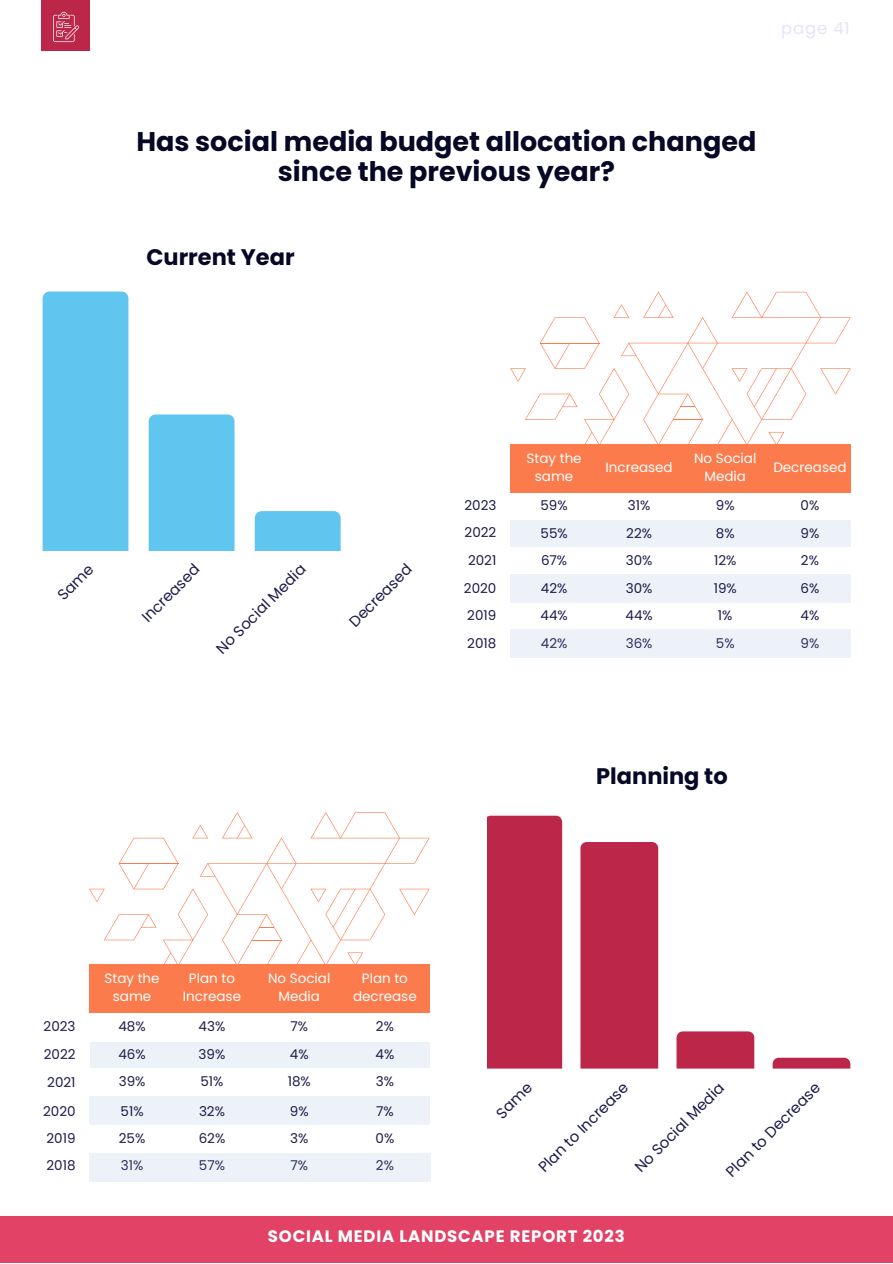
<style>
.page{position:relative;width:893px;height:1264px;background:#fff}
.page>*{position:absolute;margin:0;border:0;box-sizing:border-box;transform-origin:0 0}
.t1{font:700 27px/29.2px "Poppins";color:#060825;text-align:center}
.t2{font:700 22.5px "Poppins";color:#060825}
.t3{font:700 16.5px "Poppins";letter-spacing:.05em;color:#fff}
.t4{font:16.5px "Poppins";letter-spacing:.05em;color:#e4e5fb}
.t5{font:15px "Poppins";color:#1d1a4a}
.t6{font:13.5px "Poppins";color:#1d1a4a}
.t7{font:13.5px "Poppins";color:#fff}
</style>
<div class="page">
<div style="left:43px;top:291px;width:85px;height:260px;background:#61c6ef"></div>
<div style="left:149px;top:414px;width:85px;height:137px;background:#61c6ef"></div>
<div style="left:255px;top:511px;width:85px;height:40px;background:#61c6ef"></div>
<div style="left:510px;top:520px;width:340px;height:27px;background:#edf2f8"></div>
<div style="left:510px;top:574px;width:340px;height:28px;background:#edf2f8"></div>
<div style="left:510px;top:444px;width:340px;height:48px;background:#fc7b4d"></div>
<div style="left:487px;top:815px;width:75px;height:253px;background:#bc2649"></div>
<div style="left:580px;top:842px;width:78px;height:226px;background:#bc2649"></div>
<svg style="left:676px;top:1031px;width:78px;height:6px"></svg>
<svg style="left:772px;top:1057px;width:78px;height:6px"></svg>
<div style="left:89px;top:964px;width:340px;height:48px;background:#fc7b4d"></div>
<div style="left:90px;top:1042px;width:339px;height:25px;background:#edf2f8"></div>
<div style="left:89px;top:1096px;width:341px;height:28px;background:#edf2f8"></div>
<div style="left:0;top:1216px;width:892px;height:46px;background:#e24266"></div>
<div style="left:42px;top:0;width:48px;height:51px;background:#bc2649"></div>
<svg style="left:53px;top:12px;width:26px;height:30px"></svg>
<div style="left:510px;top:629px;width:340px;height:28px;background:#edf2f8"></div>
<div style="left:89px;top:1152px;width:342px;height:29px;background:#edf2f8"></div>
<svg style="left:510px;top:291px;width:340px;height:153px"></svg>
<svg style="left:89px;top:812px;width:340px;height:152px"></svg>
<p class="t4" style="left:781px;top:17px;width:70px">page 41</p>
<p class="t1" style="left:136px;top:127px;width:621px">Has social media budget allocation changed since the previous year?</p>
<p class="t2" style="left:146px;top:242px;width:150px">Current Year</p>
<p class="t7" style="left:526px;top:449px;width:57px">Stay the</p>
<p class="t7" style="left:535px;top:467px;width:40px">same</p>
<p class="t7" style="left:605px;top:457px;width:69px">Increased</p>
<p class="t7" style="left:694px;top:449px;width:64px">No Social</p>
<p class="t7" style="left:704px;top:467px;width:43px">Media</p>
<p class="t7" style="left:773px;top:457px;width:75px">Decreased</p>
<p class="t6" style="left:464px;top:495px;width:33px">2023</p>
<p class="t6" style="left:540px;top:496px;width:29px">59%</p>
<p class="t6" style="left:627px;top:496px;width:24px">31%</p>
<p class="t6" style="left:715px;top:496px;width:20px">9%</p>
<p class="t6" style="left:800px;top:496px;width:20px">0%</p>
<p class="t5" style="left:53px;top:590px;width:45px;rotate:-45deg">Same</p>
<p class="t5" style="left:137px;top:612px;width:76px;rotate:-45deg">Increased</p>
<p class="t5" style="left:211px;top:643px;width:121px;rotate:-45deg">No Social Media</p>
<p class="t5" style="left:344px;top:616px;width:83px;rotate:-45deg">Decreased</p>
<p class="t6" style="left:464px;top:523px;width:33px">2022</p>
<p class="t6" style="left:540px;top:523px;width:29px">55%</p>
<p class="t6" style="left:626px;top:523px;width:27px">22%</p>
<p class="t6" style="left:715px;top:523px;width:20px">8%</p>
<p class="t6" style="left:800px;top:523px;width:20px">9%</p>
<p class="t6" style="left:468px;top:550px;width:30px">2021</p>
<p class="t6" style="left:541px;top:551px;width:28px">67%</p>
<p class="t6" style="left:625px;top:551px;width:28px">30%</p>
<p class="t6" style="left:714px;top:551px;width:24px">12%</p>
<p class="t6" style="left:800px;top:551px;width:19px">2%</p>
<p class="t6" style="left:464px;top:579px;width:34px">2020</p>
<p class="t6" style="left:467px;top:606px;width:31px">2019</p>
<p class="t6" style="left:467px;top:634px;width:31px">2018</p>
<p class="t6" style="left:541px;top:579px;width:28px">42%</p>
<p class="t6" style="left:540px;top:606px;width:29px">44%</p>
<p class="t6" style="left:625px;top:579px;width:28px">30%</p>
<p class="t6" style="left:625px;top:606px;width:29px">44%</p>
<p class="t6" style="left:713px;top:579px;width:25px">19%</p>
<p class="t6" style="left:718px;top:606px;width:16px">1%</p>
<p class="t6" style="left:800px;top:579px;width:20px">6%</p>
<p class="t6" style="left:800px;top:606px;width:20px">4%</p>
<p class="t6" style="left:541px;top:634px;width:28px">42%</p>
<p class="t6" style="left:625px;top:634px;width:28px">36%</p>
<p class="t6" style="left:715px;top:634px;width:20px">5%</p>
<p class="t6" style="left:800px;top:634px;width:20px">9%</p>
<p class="t2" style="left:596px;top:760px;width:133px">Planning to</p>
<p class="t7" style="left:105px;top:969px;width:57px">Stay the</p>
<p class="t7" style="left:113px;top:987px;width:40px">same</p>
<p class="t7" style="left:189px;top:969px;width:48px">Plan to</p>
<p class="t7" style="left:183px;top:987px;width:60px">Increase</p>
<p class="t7" style="left:268px;top:969px;width:64px">No Social</p>
<p class="t7" style="left:278px;top:987px;width:43px">Media</p>
<p class="t7" style="left:362px;top:969px;width:48px">Plan to</p>
<p class="t7" style="left:353px;top:987px;width:65px">decrease</p>
<p class="t6" style="left:44px;top:1016px;width:33px">2023</p>
<p class="t6" style="left:118px;top:1016px;width:29px">48%</p>
<p class="t6" style="left:199px;top:1016px;width:28px">43%</p>
<p class="t6" style="left:290px;top:1016px;width:19px">7%</p>
<p class="t6" style="left:376px;top:1016px;width:19px">2%</p>
<p class="t6" style="left:44px;top:1044px;width:33px">2022</p>
<p class="t6" style="left:118px;top:1044px;width:29px">46%</p>
<p class="t6" style="left:199px;top:1044px;width:28px">39%</p>
<p class="t6" style="left:290px;top:1044px;width:20px">4%</p>
<p class="t6" style="left:375px;top:1044px;width:20px">4%</p>
<p class="t6" style="left:47px;top:1072px;width:30px">2021</p>
<p class="t6" style="left:119px;top:1072px;width:28px">39%</p>
<p class="t6" style="left:200px;top:1072px;width:25px">51%</p>
<p class="t6" style="left:288px;top:1072px;width:25px">18%</p>
<p class="t6" style="left:376px;top:1072px;width:20px">3%</p>
<p class="t6" style="left:43px;top:1101px;width:34px">2020</p>
<p class="t6" style="left:47px;top:1128px;width:31px">2019</p>
<p class="t6" style="left:46px;top:1155px;width:31px">2018</p>
<p class="t6" style="left:121px;top:1101px;width:25px">51%</p>
<p class="t6" style="left:119px;top:1128px;width:28px">25%</p>
<p class="t6" style="left:199px;top:1101px;width:27px">32%</p>
<p class="t6" style="left:199px;top:1128px;width:28px">62%</p>
<p class="t6" style="left:290px;top:1101px;width:20px">9%</p>
<p class="t6" style="left:290px;top:1128px;width:20px">3%</p>
<p class="t6" style="left:376px;top:1101px;width:19px">7%</p>
<p class="t6" style="left:375px;top:1128px;width:20px">0%</p>
<p class="t6" style="left:121px;top:1155px;width:24px">31%</p>
<p class="t6" style="left:199px;top:1155px;width:28px">57%</p>
<p class="t6" style="left:290px;top:1155px;width:19px">7%</p>
<p class="t6" style="left:376px;top:1155px;width:19px">2%</p>
<p class="t5" style="left:491px;top:1108px;width:45px;rotate:-45deg">Same</p>
<p class="t5" style="left:533px;top:1162px;width:121px;rotate:-45deg">Plan to Increase</p>
<p class="t5" style="left:630px;top:1161px;width:121px;rotate:-45deg">No Social Media</p>
<p class="t5" style="left:721px;top:1166px;width:128px;rotate:-45deg">Plan to Decrease</p>
<p class="t3" style="left:268px;top:1224px;width:358px">SOCIAL MEDIA LANDSCAPE REPORT 2023</p>
</div>
